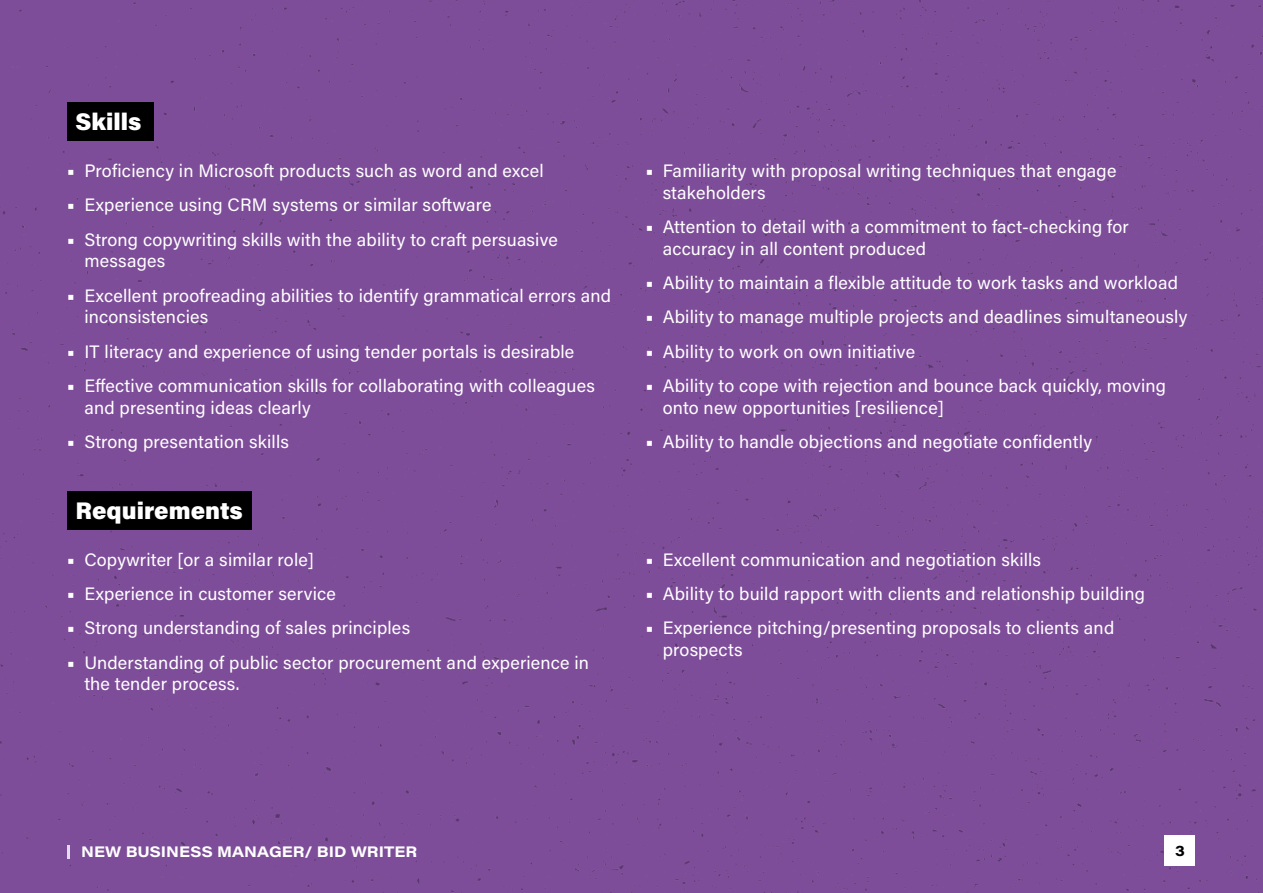
<style>
.page{position:relative;width:1263px;height:893px;background:#7e4d99}
.page>*{position:absolute;margin:0;border:0;box-sizing:border-box;transform-origin:0 0}
.t1{font:900 24px "Acumin Pro";color:#fff}
.t2{font:18px/21.6px "Acumin Pro";letter-spacing:.01em;color:#fff}
.t3{font:700 15px "Acumin Pro Wide";color:#fff}
.t4{font:700 15px "Acumin Pro Wide";color:#000}
.s1{font-weight:900}
</style>
<div class="page">
<div style="left:1165px;top:836px;width:30px;height:30px;background:#fff"></div>
<hr style="left:67px;top:845px;width:3px;height:14px;background:#e3dbee">
<div style="left:67px;top:102px;width:87px;height:39px;background:#000"></div>
<div style="left:67px;top:491px;width:185px;height:39px;background:#000"></div>
<h1 class="t1" style="left:76px;top:105px;width:67px">Skills</h1>
<p class="t2" style="left:67px;top:159px;width:478px"><span class="s1">•</span> Proficiency in Microsoft products such as word and excel</p>
<p class="t2" style="left:67px;top:193px;width:426px"><span class="s1">•</span> Experience using CRM systems or similar software</p>
<p class="t2" style="left:84px;top:228px;width:475px;text-indent:-17px"><span class="s1">•</span> Strong copywriting skills with the ability to craft persuasive messages</p>
<p class="t2" style="left:84px;top:284px;width:528px;text-indent:-17px"><span class="s1">•</span> Excellent proofreading abilities to identify grammatical errors and inconsistencies</p>
<p class="t2" style="left:67px;top:340px;width:508px"><span class="s1">•</span> IT literacy and experience of using tender portals is desirable</p>
<p class="t2" style="left:84px;top:374px;width:512px;text-indent:-17px"><span class="s1">•</span> Effective communication skills for collaborating with colleagues and presenting ideas clearly</p>
<p class="t2" style="left:67px;top:430px;width:223px"><span class="s1">•</span> Strong presentation skills</p>
<h1 class="t1" style="left:76px;top:493px;width:169px">Requirements</h1>
<p class="t2" style="left:67px;top:548px;width:248px"><span class="s1">•</span> Copywriter [or a similar role]</p>
<p class="t2" style="left:67px;top:582px;width:270px"><span class="s1">•</span> Experience in customer service</p>
<p class="t2" style="left:67px;top:616px;width:344px"><span class="s1">•</span> Strong understanding of sales principles</p>
<p class="t2" style="left:84px;top:651px;width:506px;text-indent:-17px"><span class="s1">•</span> Understanding of public sector procurement and experience in the tender process.</p>
<p class="t2" style="left:663px;top:159px;width:455px;text-indent:-17px"><span class="s1">•</span> Familiarity with proposal writing techniques that engage stakeholders</p>
<p class="t2" style="left:663px;top:215px;width:468px;text-indent:-17px"><span class="s1">•</span> Attention to detail with a commitment to fact-checking for accuracy in all content produced</p>
<p class="t2" style="left:646px;top:271px;width:534px"><span class="s1">•</span> Ability to maintain a flexible attitude to work tasks and workload</p>
<p class="t2" style="left:646px;top:305px;width:543px"><span class="s1">•</span> Ability to manage multiple projects and deadlines simultaneously</p>
<p class="t2" style="left:646px;top:340px;width:271px"><span class="s1">•</span> Ability to work on own initiative</p>
<p class="t2" style="left:663px;top:374px;width:505px;text-indent:-17px"><span class="s1">•</span> Ability to cope with rejection and bounce back quickly, moving onto new opportunities [resilience]</p>
<p class="t2" style="left:646px;top:430px;width:448px"><span class="s1">•</span> Ability to handle objections and negotiate confidently</p>
<p class="t2" style="left:646px;top:548px;width:397px"><span class="s1">•</span> Excellent communication and negotiation skills</p>
<p class="t2" style="left:646px;top:582px;width:501px"><span class="s1">•</span> Ability to build rapport with clients and relationship building</p>
<p class="t2" style="left:663px;top:616px;width:453px;text-indent:-17px"><span class="s1">•</span> Experience pitching/presenting proposals to clients and prospects</p>
<p class="t3" style="left:81px;top:841px;width:338px">NEW BUSINESS MANAGER/ BID WRITER</p>
<p class="t4" style="left:1175px;top:840px;width:11px">3</p>
</div>
